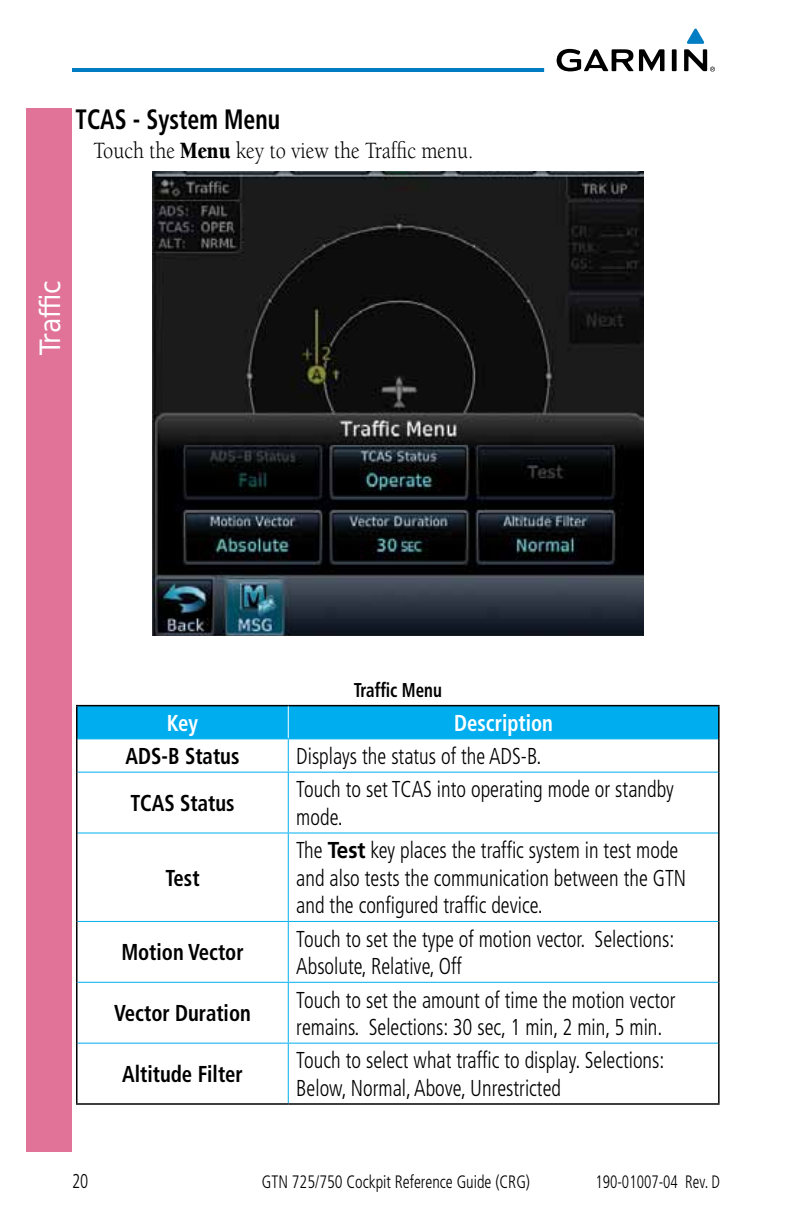
<style>
.page{position:relative;width:792px;height:1224px;background:#fff}
.page>*{position:absolute;margin:0;border:0;box-sizing:border-box;transform-origin:0 0}
.Heading_2{font:700 condensed 28px "Frutiger";color:#000;scale:.85 1}
.t1{font:28px "DejaVu Sans Condensed";color:#fff}
.t2{font:24px "Berkeley";color:#000;scale:.85 1}
.Table_Entry_Left{font:300 condensed 23px/27.6px "Frutiger";color:#000;scale:.9 1}
.Table_Entry_Centered{font:700 condensed 23px "Frutiger";color:#000;scale:.9 1}
.Table_Header{font:700 condensed 23px "Frutiger";color:#fff;scale:.9 1}
.t3{font:700 condensed 20px "Frutiger";color:#000;scale:.85 1}
.t4{font:300 condensed 20px "Frutiger";color:#000;scale:.85 1}
.t5{font:300 condensed 18px "Frutiger";color:#000;scale:.9 1}
.t6{font:300 condensed 18px "Frutiger";color:#000;scale:.85 1}
.s1{font-weight:900}
.s2{font-weight:700;font-stretch:normal}
</style>
<div class="page">
<hr style="left:72px;top:68px;width:472px;height:4px;background:#007cc3">
<svg style="left:557px;top:29px;width:158px;height:43px"></svg>
<div style="left:26px;top:108px;width:45px;height:1044px;background:#e07397"></div>
<img style="left:153px;top:172px;width:491px;height:463px">
<div style="left:78px;top:706px;width:640px;height:32px;background:#00aeef"></div>
<hr style="left:76px;top:705px;width:212px;height:1px;background:#000">
<hr style="left:76px;top:706px;width:2px;height:33px;background:#000">
<hr style="left:288px;top:705px;width:432px;height:1px;background:#000">
<hr style="left:718px;top:706px;width:2px;height:33px;background:#000">
<hr style="left:288px;top:706px;width:1px;height:32px;background:#fff">
<hr style="left:78px;top:738px;width:210px;height:1px;background:#00aeef">
<hr style="left:288px;top:738px;width:430px;height:1px;background:#00aeef">
<hr style="left:288px;top:739px;width:1px;height:33px;background:#00aeef">
<hr style="left:78px;top:772px;width:210px;height:1px;background:#00aeef">
<hr style="left:288px;top:772px;width:430px;height:1px;background:#00aeef">
<hr style="left:288px;top:773px;width:1px;height:59px;background:#00aeef">
<hr style="left:78px;top:832px;width:210px;height:1px;background:#00aeef">
<hr style="left:288px;top:832px;width:430px;height:1px;background:#00aeef">
<hr style="left:288px;top:833px;width:1px;height:88px;background:#00aeef">
<hr style="left:78px;top:921px;width:210px;height:1px;background:#00aeef">
<hr style="left:288px;top:921px;width:430px;height:1px;background:#00aeef">
<hr style="left:288px;top:922px;width:1px;height:60px;background:#00aeef">
<hr style="left:78px;top:982px;width:210px;height:1px;background:#00aeef">
<hr style="left:288px;top:982px;width:430px;height:1px;background:#00aeef">
<hr style="left:288px;top:983px;width:1px;height:60px;background:#00aeef">
<hr style="left:78px;top:1043px;width:210px;height:1px;background:#00aeef">
<hr style="left:288px;top:1043px;width:430px;height:1px;background:#00aeef">
<hr style="left:288px;top:1044px;width:1px;height:59px;background:#00aeef">
<hr style="left:76px;top:739px;width:2px;height:33px;background:#000">
<hr style="left:718px;top:739px;width:2px;height:33px;background:#000">
<hr style="left:76px;top:772px;width:2px;height:61px;background:#000">
<hr style="left:718px;top:772px;width:2px;height:61px;background:#000">
<hr style="left:76px;top:833px;width:2px;height:88px;background:#000">
<hr style="left:718px;top:833px;width:2px;height:88px;background:#000">
<hr style="left:76px;top:921px;width:2px;height:61px;background:#000">
<hr style="left:718px;top:921px;width:2px;height:61px;background:#000">
<hr style="left:76px;top:982px;width:2px;height:61px;background:#000">
<hr style="left:718px;top:982px;width:2px;height:61px;background:#000">
<hr style="left:76px;top:1043px;width:2px;height:60px;background:#000">
<hr style="left:718px;top:1043px;width:2px;height:60px;background:#000">
<hr style="left:76px;top:1103px;width:212px;height:2px;background:#000">
<hr style="left:288px;top:1103px;width:432px;height:2px;background:#000">
<p class="Heading_2" style="left:76px;top:103px;width:242px">TCAS - System Menu</p>
<p class="t2" style="left:94px;top:138px;width:448px">Touch the <span class="s1">Menu</span> key to view the Traffic menu.</p>
<p class="t1" style="left:27px;top:355px;width:77px;rotate:-90deg">Traffic</p>
<p class="t3" style="left:354px;top:678px;width:105px">Traffic Menu</p>
<p class="Table_Header" style="left:167px;top:709px;width:36px">Key</p>
<p class="Table_Header" style="left:454px;top:709px;width:111px">Description</p>
<p class="Table_Entry_Centered" style="left:126px;top:743px;width:128px">ADS-B Status</p>
<p class="Table_Entry_Left" style="left:296px;top:743px;width:274px">Displays the status of the ADS-B.</p>
<p class="Table_Entry_Centered" style="left:130px;top:790px;width:117px">TCAS Status</p>
<p class="Table_Entry_Left" style="left:296px;top:776px;width:421px">Touch to set TCAS into operating mode or standby mode.</p>
<p class="Table_Entry_Centered" style="left:165px;top:864px;width:40px">Test</p>
<p class="Table_Entry_Centered" style="left:121px;top:939px;width:137px">Motion Vector</p>
<p class="Table_Entry_Centered" style="left:114px;top:1000px;width:153px">Vector Duration</p>
<p class="Table_Entry_Centered" style="left:122px;top:1061px;width:136px">Altitude Filter</p>
<p class="Table_Entry_Left" style="left:296px;top:837px;width:435px">The <span class="s2">Test</span> key places the traffic system in test mode and also tests the communication between the GTN and the configured traffic device.</p>
<p class="Table_Entry_Left" style="left:296px;top:925px;width:422px">Touch to set the type of motion vector. Selections:<br>Absolute, Relative, Off</p>
<p class="Table_Entry_Left" style="left:296px;top:986px;width:423px">Touch to set the amount of time the motion vector remains. Selections: 30 sec, 1 min, 2 min, 5 min.</p>
<p class="Table_Entry_Left" style="left:296px;top:1047px;width:411px">Touch to select what traffic to display. Selections:<br>Below, Normal, Above, Unrestricted</p>
<p class="t4" style="left:72px;top:1170px;width:21px">20</p>
<p class="t5" style="left:262px;top:1172px;width:300px">GTN 725/750 Cockpit Reference Guide (CRG)</p>
<p class="t6" style="left:595px;top:1172px;width:148px">190-01007-04 Rev. D</p>
</div>
